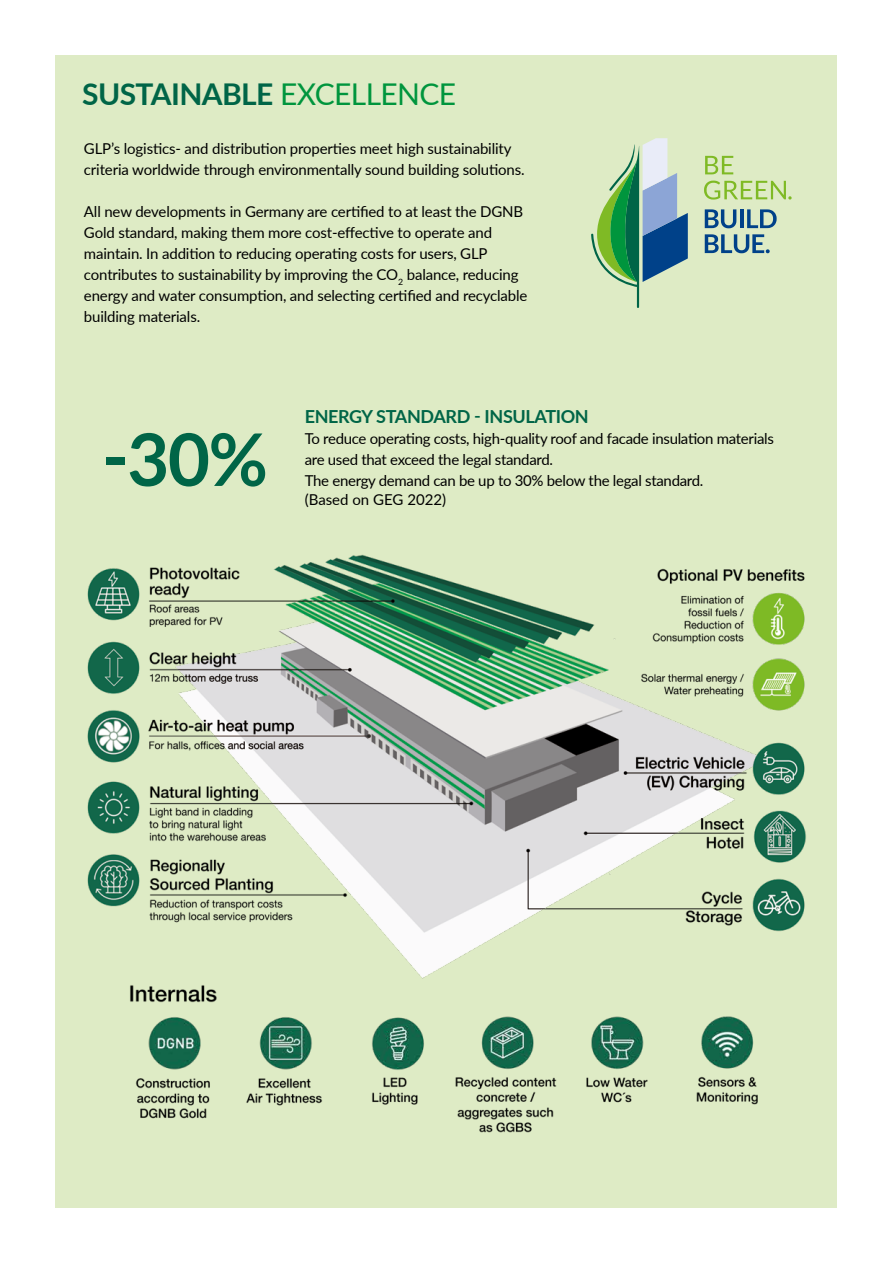
<style>
.page{position:relative;width:893px;height:1263px;background:#fff}
.page>*{position:absolute;margin:0;border:0;box-sizing:border-box;transform-origin:0 0}
.t1{font:700 72.6px "Lato";color:#006547}
.t2{font:700 30px "Lato";letter-spacing:-.02em;color:#006547}
.t3{font:700 18px "Lato";letter-spacing:-.02em;color:#006547}
.t4{font:15px/21px "Lato";letter-spacing:-.01em;color:#000}
.s1{font-weight:400;color:#00953d}
</style>
<div class="page">
<div style="left:55px;top:55px;width:782px;height:1153px;background:#deebc5"></div>
<svg style="left:591px;top:138px;width:97px;height:170px"></svg>
<svg style="left:705px;top:234px;width:65px;height:19px"></svg>
<svg style="left:705px;top:209px;width:31px;height:19px"></svg>
<hr style="left:740px;top:209px;width:3px;height:19px;background:#004189">
<svg style="left:747px;top:209px;width:30px;height:19px"></svg>
<svg style="left:704px;top:181px;width:88px;height:19px"></svg>
<svg style="left:705px;top:156px;width:28px;height:18px"></svg>
<img style="left:87px;top:554px;width:719px;height:425px">
<img style="left:130px;top:985px;width:628px;height:148px">
<h2 class="t2" style="left:82px;top:72px;width:376px">SUSTAINABLE <span class="s1">EXCELLENCE</span></h2>
<p class="t4" style="left:84px;top:138px;width:442px">GLP’s logistics- and distribution properties meet high sustainability criteria worldwide through environmentally sound building solutions.</p>
<p class="t4" style="left:84px;top:201px;width:445px">All new developments in Germany are certified to at least the DGNB Gold standard, making them more cost-effective to operate and maintain. In addition to reducing operating costs for users, GLP contributes to sustainability by improving the CO<sub>2</sub> balance, reducing energy and water consumption, and selecting certified and recyclable building materials.</p>
<h1 class="t1" style="left:101px;top:406px;width:168px">-30%</h1>
<p class="t3" style="left:305px;top:403px;width:286px">ENERGY STANDARD - INSULATION</p>
<p class="t4" style="left:305px;top:427px;width:471px">To reduce operating costs, high-quality roof and facade insulation materials are used that exceed the legal standard.<br>The energy demand can be up to 30% below the legal standard.</p>
<p class="t4" style="left:305px;top:489px;width:143px">(Based on GEG 2022)</p>
</div>
